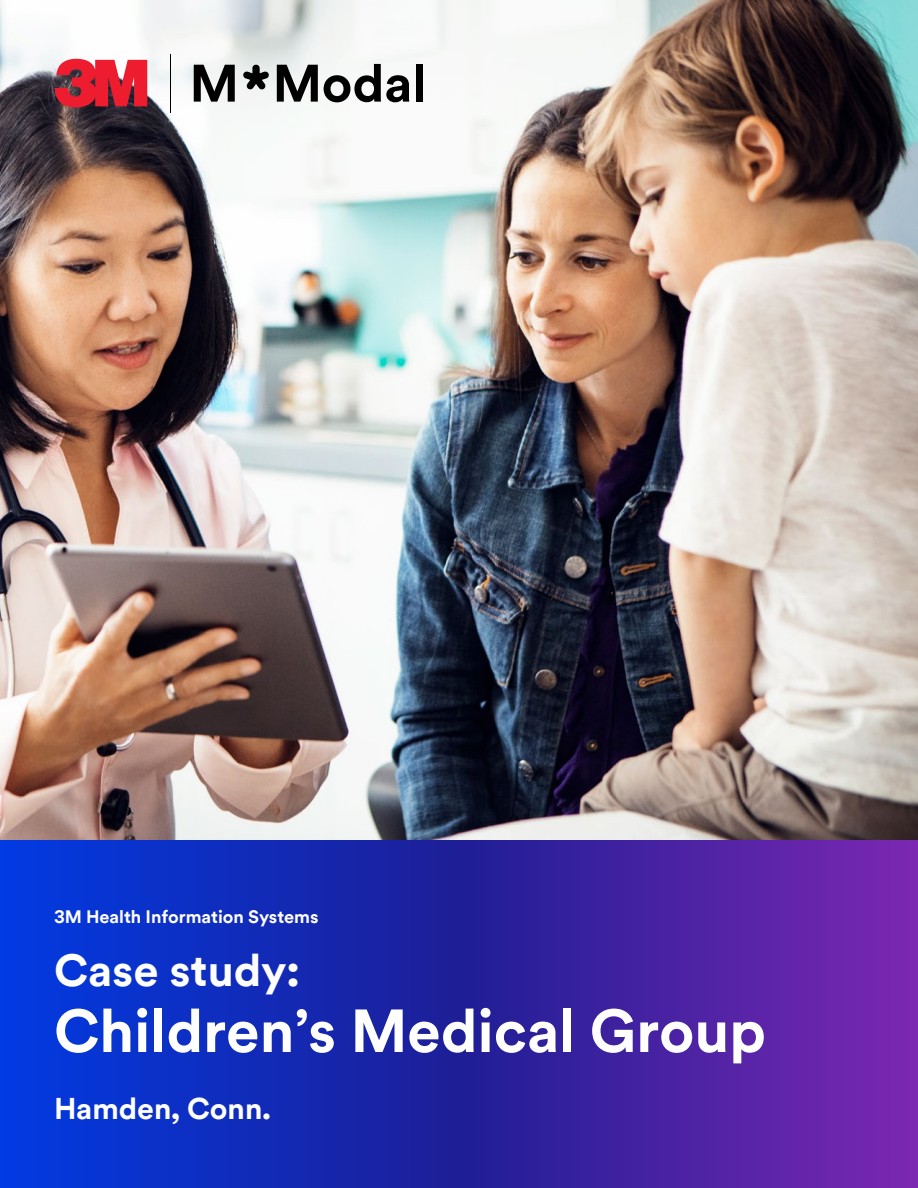
<style>
.page{position:relative;width:918px;height:1188px;background:#fff}
.page>*{position:absolute;margin:0;border:0;box-sizing:border-box;transform-origin:0 0}
.t1{font:60px "Lkhnkb 3 M Circular TT Bold";color:#fff}
.t2{font:45px "Lkhnkb 3 M Circular TT Bold";color:#fff}
.t3{font:30px "Lkhnkb 3 M Circular TT Bold";color:#fff}
.t4{font:18px "Lkhnkb 3 M Circular TT Bold";color:#fff}
</style>
<div class="page">
<img style="left:0;top:0;width:918px;height:840px">
<svg style="left:55px;top:59px;width:92px;height:49px;background:#cb3141"></svg>
<svg style="left:194px;top:65px;width:41px;height:37px"></svg>
<svg style="left:243px;top:65px;width:26px;height:25px"></svg>
<svg style="left:277px;top:65px;width:41px;height:37px"></svg>
<svg style="left:324px;top:64px;width:85px;height:38px"></svg>
<div style="left:416px;top:64px;width:7px;height:38px;background:#000"></div>
<hr style="left:170px;top:54px;width:1px;height:58px;background:#000">
<svg style="left:0;top:840px;width:918px;height:348px;background:#2e27b0"></svg>
<p class="t4" style="left:54px;top:904px;width:266px">3M Health Information Systems</p>
<p class="t2" style="left:54px;top:939px;width:248px">Case study:</p>
<h1 class="t1" style="left:54px;top:990px;width:714px">Children’s Medical Group</h1>
<p class="t3" style="left:54px;top:1088px;width:218px">Hamden, Conn.</p>
</div>
